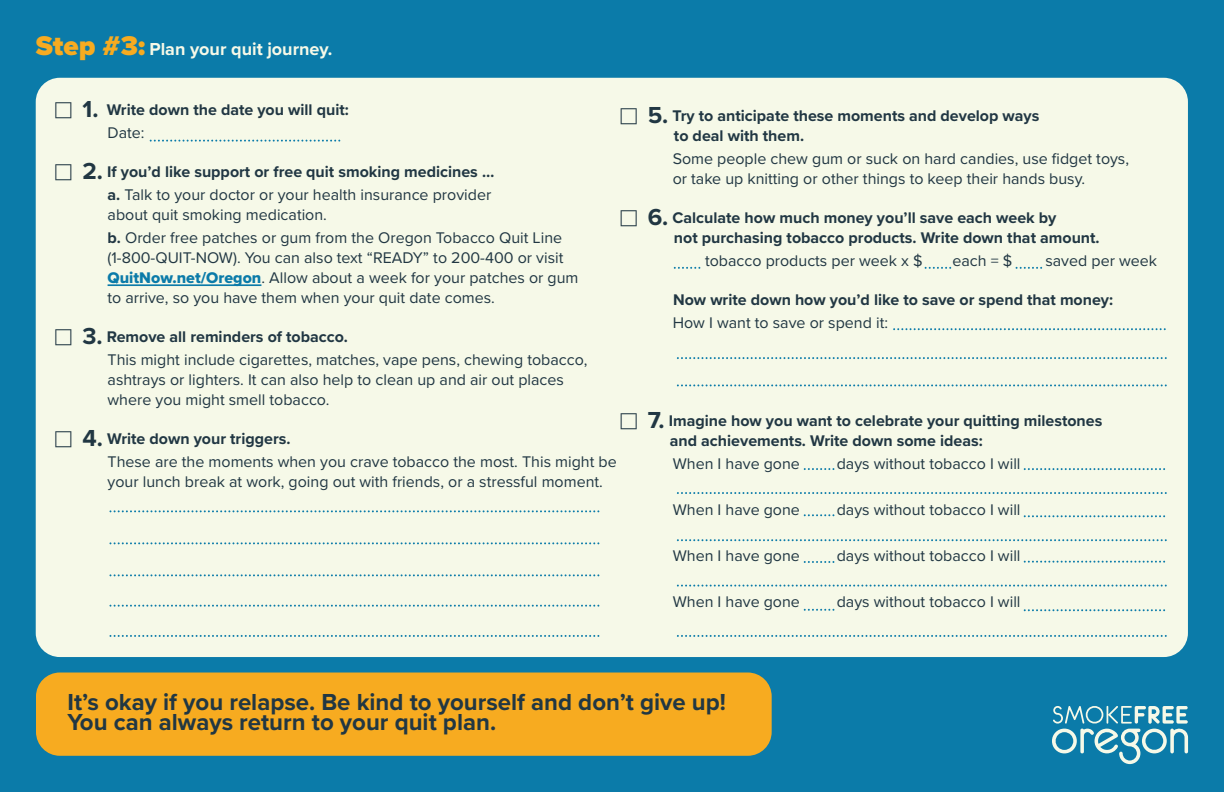
<style>
.page{position:relative;width:1224px;height:792px;background:#0b7ba9}
.page>*{position:absolute;margin:0;border:0;box-sizing:border-box;transform-origin:0 0}
.t1{font:700 24px/20px "Proxima Nova";color:#213743}
.t2{font:700 18px "Proxima Nova";color:#f6f9e8}
.t3{font:16px/20px "Proxima Nova";color:#213743}
.t4{font:700 16px/20px "Proxima Nova";color:#213743}
.s1{font-weight:900;font-size:28px;color:#f7ab20}
.s2{font-size:24px}
.s3{font-weight:400}
.s4{font-weight:700}
.s5{font-family:"Proxima Nova Extrabld";color:#0b7ba9}
.s6{font-weight:700;font-size:24px}
</style>
<div class="page">
<svg style="left:1052px;top:705px;width:136px;height:59px"></svg>
<div style="left:36px;top:78px;width:1152px;height:579px;background:#f6f9e8;border-radius:24px"></div>
<hr style="left:108px;top:284px;width:153px;height:2px;background:#0b7ba9">
<svg style="left:151px;top:140px;width:190px;height:2px"></svg>
<svg style="left:894px;top:328px;width:272px;height:2px"></svg>
<svg style="left:678px;top:492px;width:489px;height:2px"></svg>
<svg style="left:678px;top:539px;width:489px;height:2px"></svg>
<svg style="left:678px;top:585px;width:489px;height:2px"></svg>
<svg style="left:678px;top:635px;width:489px;height:2px"></svg>
<svg style="left:1025px;top:468px;width:140px;height:2px"></svg>
<svg style="left:1025px;top:515px;width:141px;height:2px"></svg>
<svg style="left:1025px;top:561px;width:141px;height:2px"></svg>
<svg style="left:1025px;top:609px;width:141px;height:2px"></svg>
<svg style="left:805px;top:609px;width:29px;height:2px"></svg>
<svg style="left:805px;top:561px;width:29px;height:2px"></svg>
<svg style="left:805px;top:514px;width:29px;height:2px"></svg>
<svg style="left:805px;top:468px;width:29px;height:2px"></svg>
<svg style="left:675px;top:267px;width:26px;height:2px"></svg>
<svg style="left:926px;top:267px;width:26px;height:2px"></svg>
<svg style="left:1017px;top:267px;width:26px;height:2px"></svg>
<div style="left:36px;top:673px;width:736px;height:83px;background:#f7ab20;border-radius:24px"></div>
<img style="left:109px;top:510px;width:491px;height:127px">
<img style="left:676px;top:357px;width:491px;height:30px">
<h2 class="t2" style="left:36px;top:35px;width:298px"><span class="s1">Step #3:</span> Plan your quit journey.</h2>
<p class="t4" style="left:108px;top:98px;width:243px;line-height:23px;text-indent:-25px"><span class="s2">1.</span> Write down the date you will quit:<br><span class="s3">Date:</span></p>
<p class="t4" style="left:83px;top:161px;width:413px"><span class="s2">2.</span> If you’d like support or free quit smoking medicines …</p>
<p class="t3" style="left:108px;top:184px;width:385px"><span class="s4">a.</span> Talk to your doctor or your health insurance provider about quit smoking medication.</p>
<p class="t3" style="left:108px;top:227px;width:472px"><span class="s4">b.</span> Order free patches or gum from the Oregon Tobacco Quit Line (1-800-QUIT-NOW). You can also text “READY” to 200-400 or visit <span class="s5">QuitNow.net/Oregon</span>. Allow about a week for your patches or gum to arrive, so you have them when your quit date comes.</p>
<p class="t3" style="left:108px;top:325px;width:481px;line-height:23px;text-indent:-25px"><span class="s6">3.</span> <span class="s4">Remove all reminders of tobacco.<br></span>This might include cigarettes, matches, vape pens, chewing tobacco,</p>
<p class="t3" style="left:108px;top:369px;width:458px">ashtrays or lighters. It can also help to clean up and air out places where you might smell tobacco.</p>
<p class="t3" style="left:108px;top:427px;width:511px;line-height:23px;text-indent:-25px"><span class="s6">4.</span> <span class="s4">Write down your triggers.<br></span>These are the moments when you crave tobacco the most. This might be</p>
<p class="t3" style="left:108px;top:471px;width:497px">your lunch break at work, going out with friends, or a stressful moment.</p>
<p class="t4" style="left:674px;top:106px;width:367px;text-indent:-26px"><span class="s2">5.</span> Try to anticipate these moments and develop ways to deal with them.</p>
<p class="t3" style="left:673px;top:148px;width:458px">Some people chew gum or suck on hard candies, use fidget toys, or take up knitting or other things to keep their hands busy.</p>
<p class="t4" style="left:674px;top:208px;width:427px;text-indent:-26px"><span class="s2">6.</span> Calculate how much money you’ll save each week by<br>not purchasing tobacco products. Write down that amount.</p>
<p class="t3" style="left:705px;top:250px;width:219px">tobacco products per week x $</p>
<p class="t3" style="left:952px;top:250px;width:61px">each = $</p>
<p class="t3" style="left:1045px;top:250px;width:113px">saved per week</p>
<p class="t4" style="left:673px;top:288px;width:442px;line-height:23px">Now write down how you’d like to save or spend that money:<br><span class="s3">How I want to save or spend it:</span></p>
<p class="t4" style="left:670px;top:411px;width:434px;text-indent:-22px"><span class="s2">7.</span> Imagine how you want to celebrate your quitting milestones and achievements. Write down some ideas:</p>
<p class="t3" style="left:673px;top:453px;width:129px">When I have gone</p>
<p class="t3" style="left:837px;top:453px;width:185px">days without tobacco I will</p>
<p class="t3" style="left:673px;top:499px;width:129px">When I have gone</p>
<p class="t3" style="left:837px;top:499px;width:185px">days without tobacco I will</p>
<p class="t3" style="left:673px;top:545px;width:129px">When I have gone</p>
<p class="t3" style="left:837px;top:545px;width:185px">days without tobacco I will</p>
<p class="t3" style="left:673px;top:591px;width:129px">When I have gone</p>
<p class="t3" style="left:837px;top:591px;width:185px">days without tobacco I will</p>
<p class="t1" style="left:67px;top:692px;width:660px">It’s okay if you relapse. Be kind to yourself and don’t give up!<br>You can always return to your quit plan.</p>
</div>
